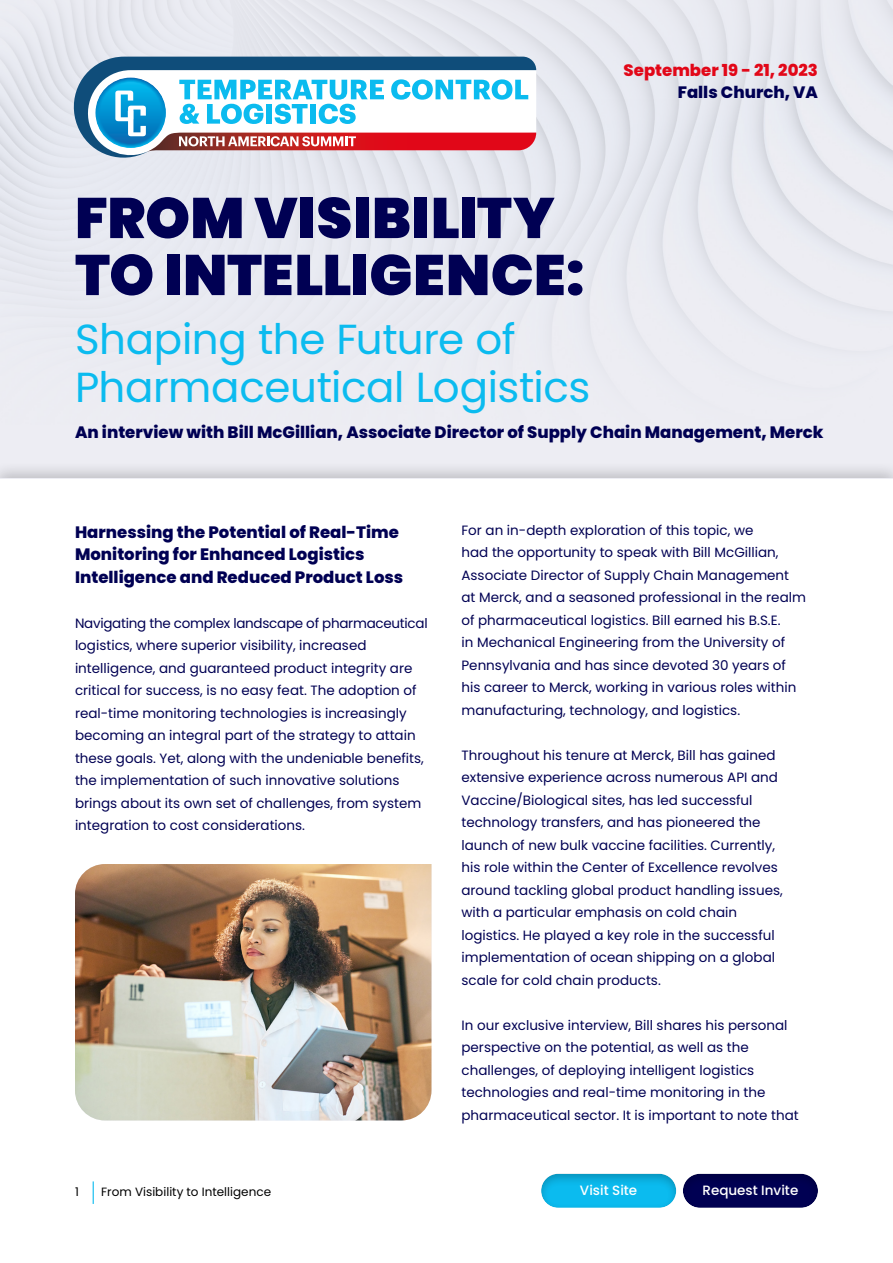
<style>
.page{position:relative;width:893px;height:1263px;background:#fff}
.page>*{position:absolute;margin:0;border:0;box-sizing:border-box;transform-origin:0 0}
.t1{font:900 57px "Poppins";letter-spacing:.005em;color:#000053}
.t2{font:42px "Poppins";letter-spacing:-.01em;color:#0bbbef}
.t3{font:800 16.5px/22.5px "Poppins";color:#000053}
.t4{font:800 16.5px "Poppins";color:#e20718}
.t5{font:13.5px/22.5px "Poppins";color:#000053}
.t6{font:500 13.5px "Poppins";color:#fff}
.t7{font:12px "Poppins";color:#000}
</style>
<div class="page">
<div style="left:0;top:0;width:893px;height:478px;background:#ededf3"></div>
<div style="left:0;top:461px;width:893px;height:802px;background:#000;opacity:.2"></div>
<div style="left:0;top:478px;width:893px;height:785px;background:#fff"></div>
<div style="left:668px;top:1163px;width:165px;height:54px;background:#000;opacity:.25"></div>
<div style="left:526px;top:1163px;width:162px;height:54px;background:#000;opacity:.25"></div>
<svg style="left:93px;top:1181px;width:1px;height:23px"></svg>
<svg style="left:68px;top:57px;width:467px;height:106px;fill:#e0e2ea"></svg>
<svg style="left:80px;top:64px;width:456px;height:91px;background:#a8bacc"></svg>
<img style="left:75px;top:864px;width:356px;height:256px">
<p class="t4" style="left:624px;top:60px;width:196px">September 19 - 21, 2023</p>
<p class="t3" style="left:678px;top:81px;width:142px">Falls Church, VA</p>
<p class="t1" style="left:75px;top:185px;width:481px">FROM VISIBILITY</p>
<p class="t1" style="left:75px;top:242px;width:511px">TO INTELLIGENCE:</p>
<p class="t2" style="left:75px;top:315px;width:442px">Shaping the Future of</p>
<p class="t2" style="left:75px;top:363px;width:517px">Pharmaceutical Logistics</p>
<p class="t3" style="left:75px;top:421px;width:750px">An interview with Bill McGillian, Associate Director of Supply Chain Management, Merck</p>
<p class="t3" style="left:75px;top:521px;width:330px">Harnessing the Potential of Real-Time<br>Monitoring for Enhanced Logistics<br>Intelligence and Reduced Product Loss</p>
<p class="t5" style="left:75px;top:612px;width:354px">Navigating the complex landscape of pharmaceutical logistics, where superior visibility, increased intelligence, and guaranteed product integrity are critical for success, is no easy feat. The adoption of real-time monitoring technologies is increasingly becoming an integral part of the strategy to attain these goals. Yet, along with the undeniable benefits, the implementation of such innovative solutions brings about its own set of challenges, from system integration to cost considerations.</p>
<p class="t5" style="left:461px;top:519px;width:346px">For an in-depth exploration of this topic, we<br>had the opportunity to speak with Bill McGillian, Associate Director of Supply Chain Management at Merck, and a seasoned professional in the realm of pharmaceutical logistics. Bill earned his B.S.E.<br>in Mechanical Engineering from the University of Pennsylvania and has since devoted 30 years of his career to Merck, working in various roles within manufacturing, technology, and logistics.</p>
<p class="t5" style="left:461px;top:744px;width:318px">Throughout his tenure at Merck, Bill has gained extensive experience across numerous API and Vaccine/Biological sites, has led successful technology transfers, and has pioneered the</p>
<p class="t5" style="left:461px;top:834px;width:315px">launch of new bulk vaccine facilities. Currently,</p>
<p class="t5" style="left:461px;top:856px;width:323px">his role within the Center of Excellence revolves around tackling global product handling issues,</p>
<p class="t5" style="left:461px;top:901px;width:315px">with a particular emphasis on cold chain logistics. He played a key role in the successful implementation of ocean shipping on a global</p>
<p class="t5" style="left:461px;top:969px;width:201px">scale for cold chain products.</p>
<p class="t5" style="left:461px;top:1014px;width:339px">In our exclusive interview, Bill shares his personal perspective on the potential, as well as the challenges, of deploying intelligent logistics technologies and real-time monitoring in the pharmaceutical sector. It is important to note that</p>
<p class="t7" style="left:75px;top:1185px;width:5px">1</p>
<p class="t7" style="left:101px;top:1185px;width:171px">From Visibility to Intelligence</p>
<p class="t6" style="left:580px;top:1182px;width:59px">Visit Site</p>
<p class="t6" style="left:702px;top:1182px;width:97px">Request Invite</p>
</div>
